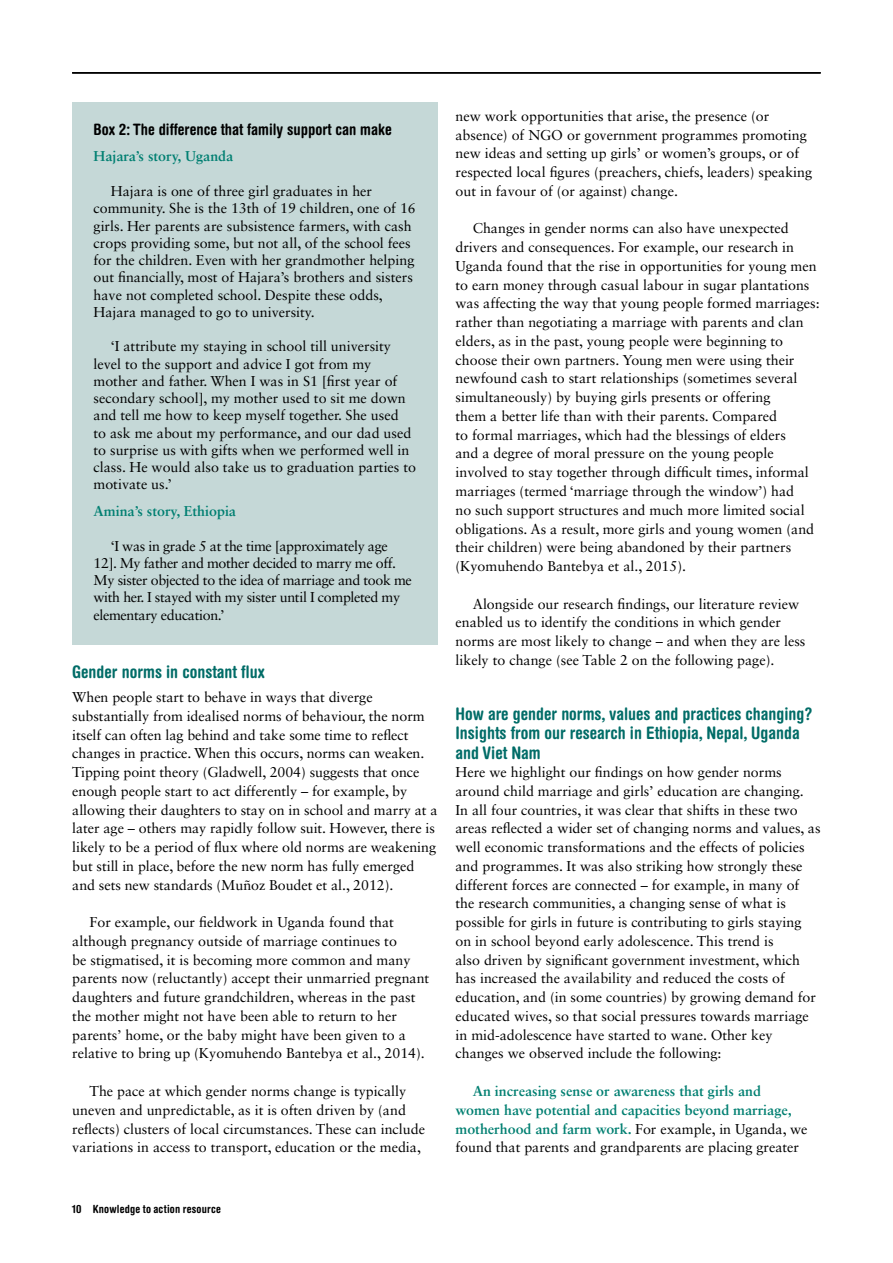
<style>
.page{position:relative;width:893px;height:1263px;background:#fff}
.page>*{position:absolute;margin:0;border:0;box-sizing:border-box;transform-origin:0 0}
.t1{font:700 condensed 17.25px/19.5px "Helvetica Rounded LT Std";color:#006c67}
.t2{font:700 condensed 15.75px "Helvetica Rounded LT Std";color:#000}
.t3{font:14.25px/18.8px "Sabon LT Std";color:#000}
.t4{font:700 14.25px/18.8px "Sabon LT Std";color:#007f71}
.t5{font:14.25px/17.2px "Sabon LT Std";letter-spacing:-.025em;color:#000}
.t6{font:700 condensed 11.25px "Helvetica Rounded LT Std";letter-spacing:.015em;color:#000}
.s1{font-weight:400;color:#000}
</style>
<div class="page">
<hr style="left:72px;top:72px;width:749px;height:2px;background:#000">
<div style="left:72px;top:102px;width:365px;height:542px;background:#c5d8d7"></div>
<p class="t2" style="left:94px;top:120px;width:300px">Box 2: The difference that family support can make</p>
<p class="t4" style="left:94px;top:147px;width:141px">Hajara’s story, Uganda</p>
<p class="t3" style="left:94px;top:182px;width:324px;line-height:17.2px;text-indent:17px">Hajara is one of three girl graduates in her community. She is the 13th of 19 children, one of 16 girls. Her parents are subsistence farmers, with cash crops providing some, but not all, of the school fees for the children. Even with her grandmother helping out financially, most of Hajara’s brothers and sisters have not completed school. Despite these odds, Hajara managed to go to university.</p>
<p class="t3" style="left:94px;top:338px;width:324px;line-height:17.2px;text-indent:17px">‘I attribute my staying in school till university level to the support and advice I got from my mother and father. When I was in S1 [first year of secondary school], my mother used to sit me down and tell me how to keep myself together. She used<br>to ask me about my performance, and our dad used to surprise us with gifts when we performed well in class. He would also take us to graduation parties to motivate us.’</p>
<p class="t4" style="left:94px;top:501px;width:144px">Amina’s story, Ethiopia</p>
<p class="t5" style="left:94px;top:537px;width:320px;text-indent:17px">‘I was in grade 5 at the time [approximately age 12]. My father and mother decided to marry me off.<br>My sister objected to the idea of marriage and took me with her. I stayed with my sister until I completed my elementary education.’</p>
<p class="t1" style="left:72px;top:662px;width:194px">Gender norms in constant flux</p>
<p class="t3" style="left:72px;top:688px;width:367px">When people start to behave in ways that diverge substantially from idealised norms of behaviour, the norm itself can often lag behind and take some time to reflect changes in practice. When this occurs, norms can weaken.<br>Tipping point theory (Gladwell, 2004) suggests that once enough people start to act differently – for example, by allowing their daughters to stay on in school and marry at a later age – others may rapidly follow suit. However, there is likely to be a period of flux where old norms are weakening but still in place, before the new norm has fully emerged and sets new standards (Muñoz Boudet et al., 2012).</p>
<p class="t3" style="left:72px;top:913px;width:359px;text-indent:17px">For example, our fieldwork in Uganda found that although pregnancy outside of marriage continues to<br>be stigmatised, it is becoming more common and many parents now (reluctantly) accept their unmarried pregnant daughters and future grandchildren, whereas in the past the mother might not have been able to return to her parents’ home, or the baby might have been given to a relative to bring up (Kyomuhendo Bantebya et al., 2014).</p>
<p class="t3" style="left:72px;top:1081px;width:354px;text-indent:17px">The pace at which gender norms change is typically uneven and unpredictable, as it is often driven by (and reflects) clusters of local circumstances. These can include variations in access to transport, education or the media,</p>
<p class="t3" style="left:455px;top:106px;width:358px">new work opportunities that arise, the presence (or absence) of NGO or government programmes promoting new ideas and setting up girls’ or women’s groups, or of respected local figures (preachers, chiefs, leaders) speaking out in favour of (or against) change.</p>
<p class="t3" style="left:455px;top:219px;width:366px;text-indent:17px">Changes in gender norms can also have unexpected drivers and consequences. For example, our research in Uganda found that the rise in opportunities for young men to earn money through casual labour in sugar plantations was affecting the way that young people formed marriages: rather than negotiating a marriage with parents and clan elders, as in the past, young people were beginning to choose their own partners. Young men were using their newfound cash to start relationships (sometimes several simultaneously) by buying girls presents or offering<br>them a better life than with their parents. Compared<br>to formal marriages, which had the blessings of elders<br>and a degree of moral pressure on the young people involved to stay together through difficult times, informal marriages (termed ‘marriage through the window’) had<br>no such support structures and much more limited social obligations. As a result, more girls and young women (and their children) were being abandoned by their partners (Kyomuhendo Bantebya et al., 2015).</p>
<p class="t3" style="left:455px;top:594px;width:351px;text-indent:17px">Alongside our research findings, our literature review enabled us to identify the conditions in which gender norms are most likely to change – and when they are less likely to change (see Table 2 on the following page).</p>
<p class="t1" style="left:455px;top:704px;width:359px">How are gender norms, values and practices changing?<br>Insights from our research in Ethiopia, Nepal, Uganda and Viet Nam</p>
<p class="t3" style="left:455px;top:763px;width:367px">Here we highlight our findings on how gender norms around child marriage and girls’ education are changing.<br>In all four countries, it was clear that shifts in these two areas reflected a wider set of changing norms and values, as well economic transformations and the effects of policies and programmes. It was also striking how strongly these different forces are connected – for example, in many of the research communities, a changing sense of what is possible for girls in future is contributing to girls staying on in school beyond early adolescence. This trend is<br>also driven by significant government investment, which has increased the availability and reduced the costs of education, and (in some countries) by growing demand for educated wives, so that social pressures towards marriage in mid-adolescence have started to wane. Other key changes we observed include the following:</p>
<p class="t4" style="left:455px;top:1081px;width:353px;text-indent:17px">An increasing sense or awareness that girls and women have potential and capacities beyond marriage, motherhood and farm work. <span class="s1">For example, in Uganda, we found that parents and grandparents are placing greater</span></p>
<p class="t6" style="left:72px;top:1202px;width:150px">10 Knowledge to action resource</p>
</div>
